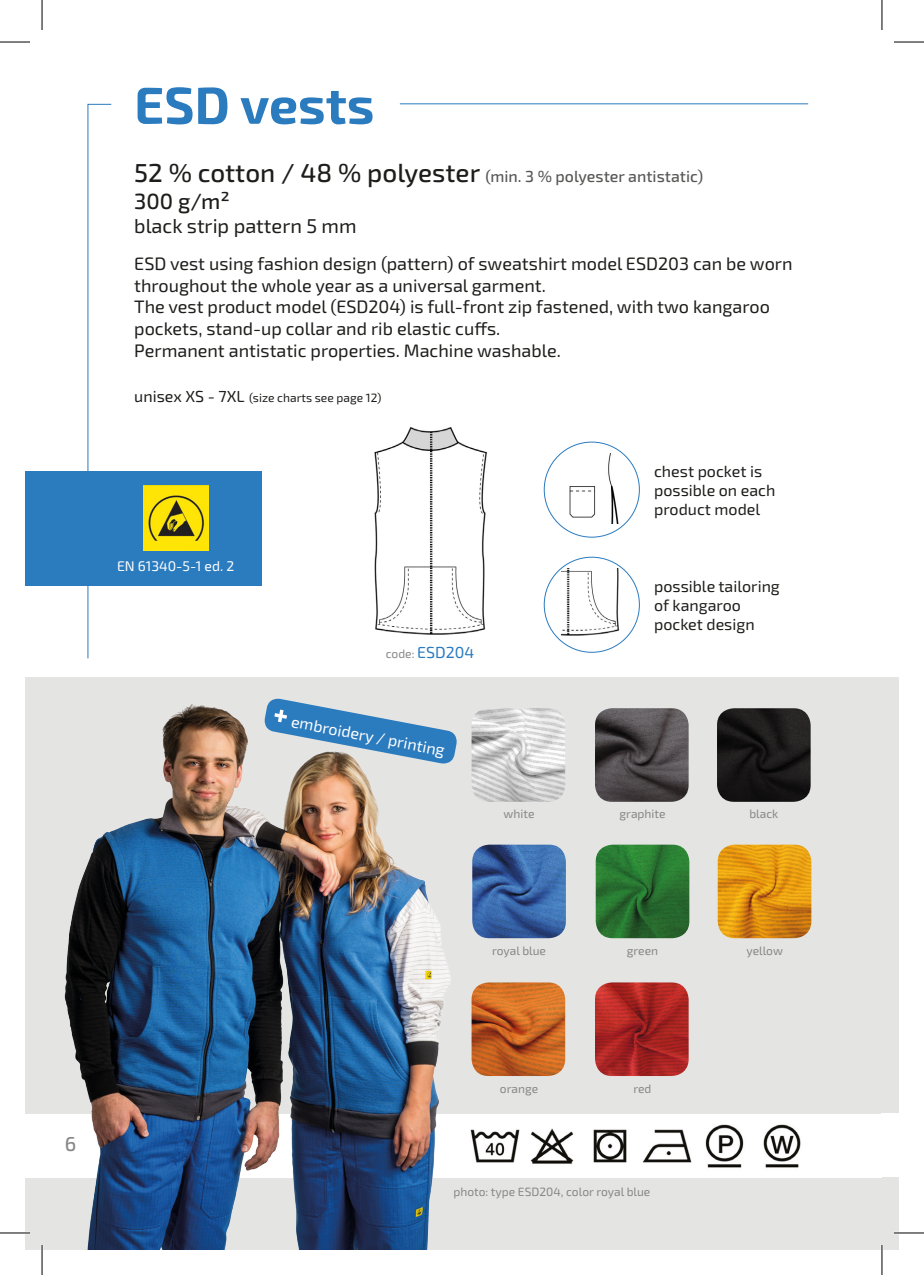
<style>
.page{position:relative;width:924px;height:1275px;background:#fff}
.page>*{position:absolute;margin:0;border:0;box-sizing:border-box;transform-origin:0 0}
.t1{font:700 52px "Exo 2.0";color:#2b7bbf}
.t2{font:500 22px "Exo 2.0";color:#1d1d1b}
.t3{font:20px "Exo 2.0";color:#1d1d1b}
.t4{font:500 20px "Exo 2.0";color:#878787}
.t5{font:18px/21.6px "Exo 2.0";color:#1d1d1b}
.t6{font:16px/19.2px "Exo 2.0";color:#1d1d1b}
.t7{font:500 16px "Exo 2.0";color:#575756}
.t8{font:16px "Exo 2.0";color:#fff}
.t9{font:16px "Exo 2.0";color:#2b7bbf}
.t10{font:14px "Exo 2.0";color:#fff}
.t11{font:12px "Exo 2.0";color:#878787}
.t12{font:12px "Exo 2.0";color:#1d1d1b}
.s1{font-size:26px;color:#1d1d1b}
.s2{font-size:16px}
.s3{font-size:12px;color:#878787}
</style>
<div class="page">
<div style="left:25px;top:677px;width:856px;height:573px;background:#e4e4e3"></div>
<div style="left:881px;top:677px;width:17px;height:572px;background:#e4e4e3"></div>
<div style="left:25px;top:1113px;width:856px;height:64px;background:#fff"></div>
<div style="left:881px;top:1113px;width:17px;height:64px;background:#fff"></div>
<img style="left:57px;top:704px;width:396px;height:546px">
<img style="left:470px;top:1129px;width:50px;height:34px">
<img style="left:530px;top:1128px;width:44px;height:36px">
<img style="left:593px;top:1129px;width:34px;height:34px">
<img style="left:643px;top:1129px;width:49px;height:34px">
<img style="left:705px;top:1124px;width:39px;height:44px">
<img style="left:763px;top:1124px;width:38px;height:44px">
<img style="left:471px;top:708px;width:94px;height:94px">
<img style="left:472px;top:844px;width:93px;height:94px">
<img style="left:471px;top:982px;width:94px;height:94px">
<img style="left:595px;top:708px;width:93px;height:94px">
<img style="left:595px;top:844px;width:94px;height:94px">
<img style="left:595px;top:982px;width:93px;height:94px">
<img style="left:717px;top:708px;width:93px;height:94px">
<img style="left:717px;top:844px;width:94px;height:94px">
<img style="left:374px;top:426px;width:114px;height:209px">
<svg style="left:262px;top:698px;width:195px;height:67px"></svg>
<div style="left:25px;top:471px;width:236px;height:114px;background:#2b7bbf"></div>
<img style="left:561px;top:453px;width:58px;height:70px">
<img style="left:561px;top:568px;width:59px;height:68px">
<svg style="left:87px;top:103px;width:25px;height:556px"></svg>
<hr style="left:399px;top:103px;width:408px;height:1px;background:#2b7bbf">
<img style="left:143px;top:485px;width:65px;height:65px">
<hr style="left:0;top:1231px;width:30px;height:3px;background:#fff">
<hr style="left:893px;top:1231px;width:30px;height:3px;background:#fff">
<hr style="left:41px;top:1245px;width:2px;height:30px;background:#fff">
<hr style="left:880px;top:1245px;width:2px;height:30px;background:#fff">
<hr style="left:0;top:42px;width:30px;height:1px;background:#000">
<hr style="left:893px;top:42px;width:30px;height:1px;background:#000">
<hr style="left:0;top:1232px;width:30px;height:1px;background:#000">
<hr style="left:893px;top:1232px;width:30px;height:1px;background:#000">
<hr style="left:42px;top:0;width:1px;height:30px;background:#000">
<hr style="left:42px;top:1245px;width:1px;height:30px;background:#000">
<hr style="left:881px;top:0;width:1px;height:30px;background:#000">
<hr style="left:881px;top:1245px;width:1px;height:30px;background:#000">
<h1 class="t1" style="left:134px;top:74px;width:241px">ESD vests</h1>
<p class="t7" style="left:134px;top:167px;width:570px"><span class="s1">52 % cotton / 48 % polyester</span> (min. 3 % polyester antistatic)</p>
<p class="t2" style="left:134px;top:188px;width:97px">300 g/m²</p>
<p class="t3" style="left:134px;top:214px;width:224px">black strip pattern 5 mm</p>
<p class="t5" style="left:134px;top:253px;width:659px">ESD vest using fashion design (pattern) of sweatshirt model ESD203 can be worn throughout the whole year as a universal garment.<br>The vest product model (ESD204) is full-front zip fastened, with two kangaroo pockets, stand-up collar and rib elastic cuffs.<br>Permanent antistatic properties. Machine washable.</p>
<p class="t12" style="left:134px;top:391px;width:248px"><span class="s2">unisex XS - 7XL</span> (size charts see page 12)</p>
<p class="t10" style="left:117px;top:558px;width:119px">EN 61340-5-1 ed. 2</p>
<p class="t9" style="left:385px;top:643px;width:90px"><span class="s3">code:</span> ESD204</p>
<p class="t8" style="left:293px;top:712px;width:157px;rotate:11deg">embroidery / printing</p>
<p class="t6" style="left:653px;top:462px;width:123px">chest pocket is possible on each product model</p>
<p class="t6" style="left:653px;top:577px;width:127px">possible tailoring of kangaroo pocket design</p>
<p class="t11" style="left:503px;top:807px;width:32px">white</p>
<p class="t11" style="left:619px;top:807px;width:48px">graphite</p>
<p class="t11" style="left:749px;top:807px;width:30px">black</p>
<p class="t11" style="left:492px;top:943px;width:55px">royal blue</p>
<p class="t11" style="left:626px;top:943px;width:33px">green</p>
<p class="t11" style="left:746px;top:943px;width:38px">yellow</p>
<p class="t4" style="left:65px;top:1132px;width:13px">6</p>
<p class="t11" style="left:499px;top:1081px;width:40px">orange</p>
<p class="t11" style="left:633px;top:1081px;width:19px">red</p>
<p class="t11" style="left:453px;top:1184px;width:198px">photo: type ESD204, color royal blue</p>
</div>
